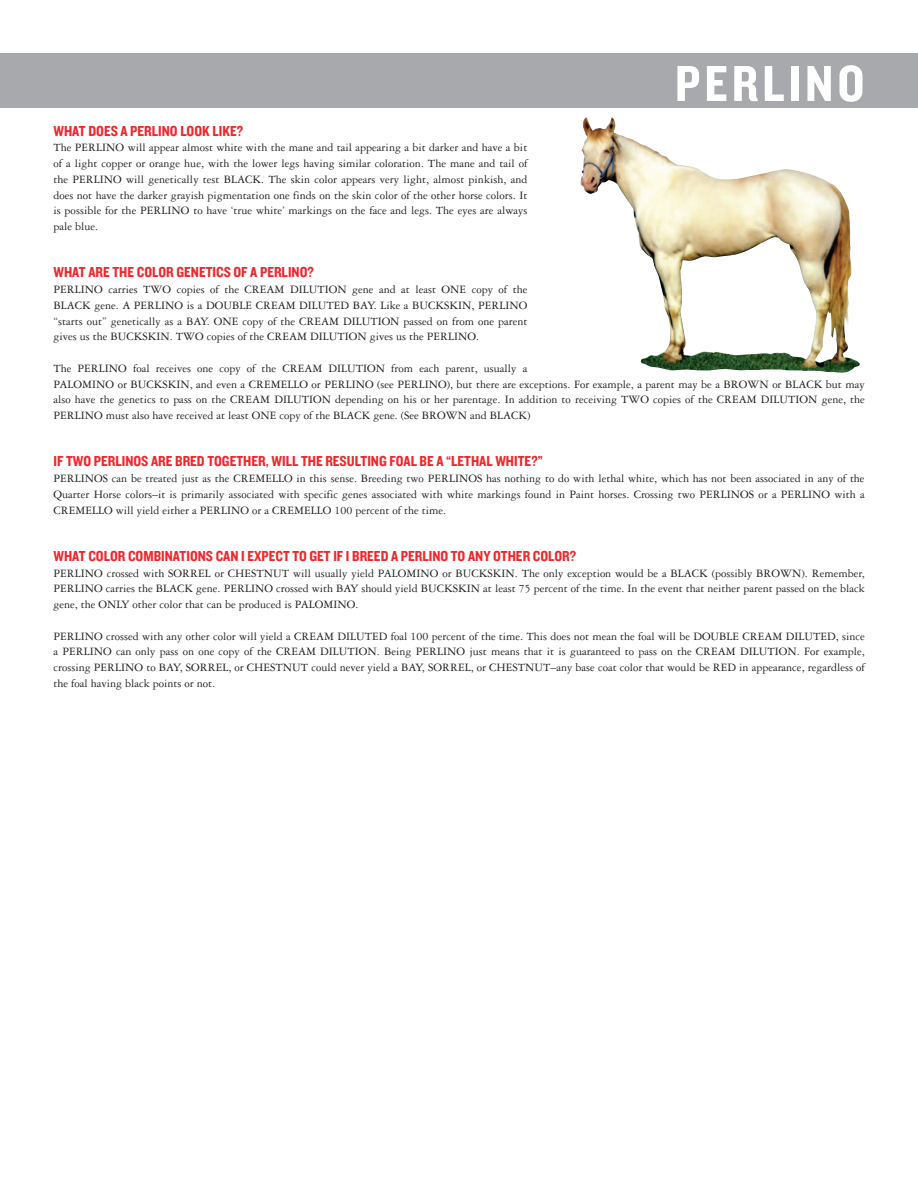
<style>
.page{position:relative;width:918px;height:1188px;background:#fff}
.page>*{position:absolute;margin:0;border:0;box-sizing:border-box;transform-origin:0 0}
.t1{font:52.5px "Knockout HTF50 Welterweight";color:#fff}
.t2{font:15px "Knockout HTF50 Welterweight";color:#ec2a2d}
.t3{font:12px/15.8px "Garamond Three";color:#231f20;text-align:justify}
</style>
<div class="page">
<div style="left:0;top:54px;width:918px;height:54px;background:#a8a9ad"></div>
<img style="left:580px;top:117px;width:280px;height:256px">
<h1 class="t1" style="left:675px;top:52px;width:191px">PERLINO</h1>
<p class="t2" style="left:54px;top:122px;width:191px">WHAT DOES A PERLINO LOOK LIKE?</p>
<p class="t3" style="left:54px;top:141px;width:475px">The PERLINO will appear almost white with the mane and tail appearing a bit darker and have a bit of a light copper or orange hue, with the lower legs having similar coloration. The mane and tail of the PERLINO will genetically test BLACK. The skin color appears very light, almost pinkish, and does not have the darker grayish pigmentation one finds on the skin color of the other horse colors. It is possible for the PERLINO to have ‘true white’ markings on the face and legs. The eyes are always pale blue.</p>
<p class="t2" style="left:54px;top:263px;width:262px">WHAT ARE THE COLOR GENETICS OF A PERLINO?</p>
<p class="t3" style="left:54px;top:283px;width:475px">PERLINO carries TWO copies of the CREAM DILUTION gene and at least ONE copy of the BLACK gene. A PERLINO is a DOUBLE CREAM DILUTED BAY Like a BUCKSKIN, PERLINO “starts out” genetically as a BAY ONE copy of the CREAM DILUTION passed on from one parent gives us the BUCKSKIN. TWO copies of the CREAM DILUTION gives us the PERLINO.</p>
<p class="t3" style="left:60px;top:361px;width:711px;text-indent:-6px">The PERLINO foal receives one copy of the CREAM DILUTION from each parent, usually a<br>ALOMINO or BUCKSKIN, and even a CREMELLO or PERLINO (see PERLINO), but there are exceptions. For example, a parent may be a BROWN</p>
<p class="t3" style="left:54px;top:377px;width:813px;text-indent:732px">BLACK but may also have the genetics to pass on the CREAM DILUTION depending on his or her parentage. In addition to receiving TWO copies of the CREAM DILUTION gene, the PERLINO must also have received at least ONE copy of the BLACK gene. (See BROWN and BLACK)</p>
<p class="t2" style="left:73px;top:452px;width:471px">WO PERLINOS ARE BRED TOGETHER, WILL THE RESULTING FOAL BE A “LETHAL WHITE?”</p>
<p class="t3" style="left:54px;top:472px;width:813px">PERLINOS can be treated just as the CREMELLO in this sense. Breeding two PERLINOS has nothing to do with lethal white, which has not been associated in any of the Quarter Horse colors–it is primarily associated with specific genes associated with white markings found in Paint horses. Crossing two PERLINOS or a PERLINO with a CREMELLO will yield either a PERLINO or a CREMELLO 100 percent of the time.</p>
<p class="t2" style="left:54px;top:547px;width:524px">WHAT COLOR COMBINATIONS CAN I EXPECT TO GET IF I BREED A PERLINO TO ANY OTHER COLOR?</p>
<p class="t3" style="left:54px;top:566px;width:813px;text-align:left">PERLINO crossed with SORREL or CHESTNUT will usually yield PALOMINO or BUCKSKIN. The only exception would be a BLACK (possibly BROWN). Remembe<br>PERLINO carries the BLACK gene. PERLINO crossed with BAY should yield BUCKSKIN at least 75 percent of the time. In the event that neither parent passed on the black gene, the ONLY other color that can be produced is PALOMINO.</p>
<p class="t3" style="left:54px;top:629px;width:813px">PERLINO crossed with any other color will yield a CREAM DILUTED foal 100 percent of the time. This does not mean the foal will be DOUBLE CREAM DILUTED, since</p>
<p class="t3" style="left:62px;top:645px;width:804px">PERLINO can only pass on one copy of the CREAM DILUTION. Being PERLINO just means that it is guaranteed to pass on the CREAM DILUTION. For example,</p>
<p class="t3" style="left:54px;top:661px;width:813px">crossing PERLINO to BAY SORREL, or CHESTNUT could never yield a BAY SORREL, or CHESTNUT–any base coat color that would be RED in appearance, regardless of</p>
<p class="t3" style="left:54px;top:676px;width:163px">the foal having black points or not.</p>
</div>
